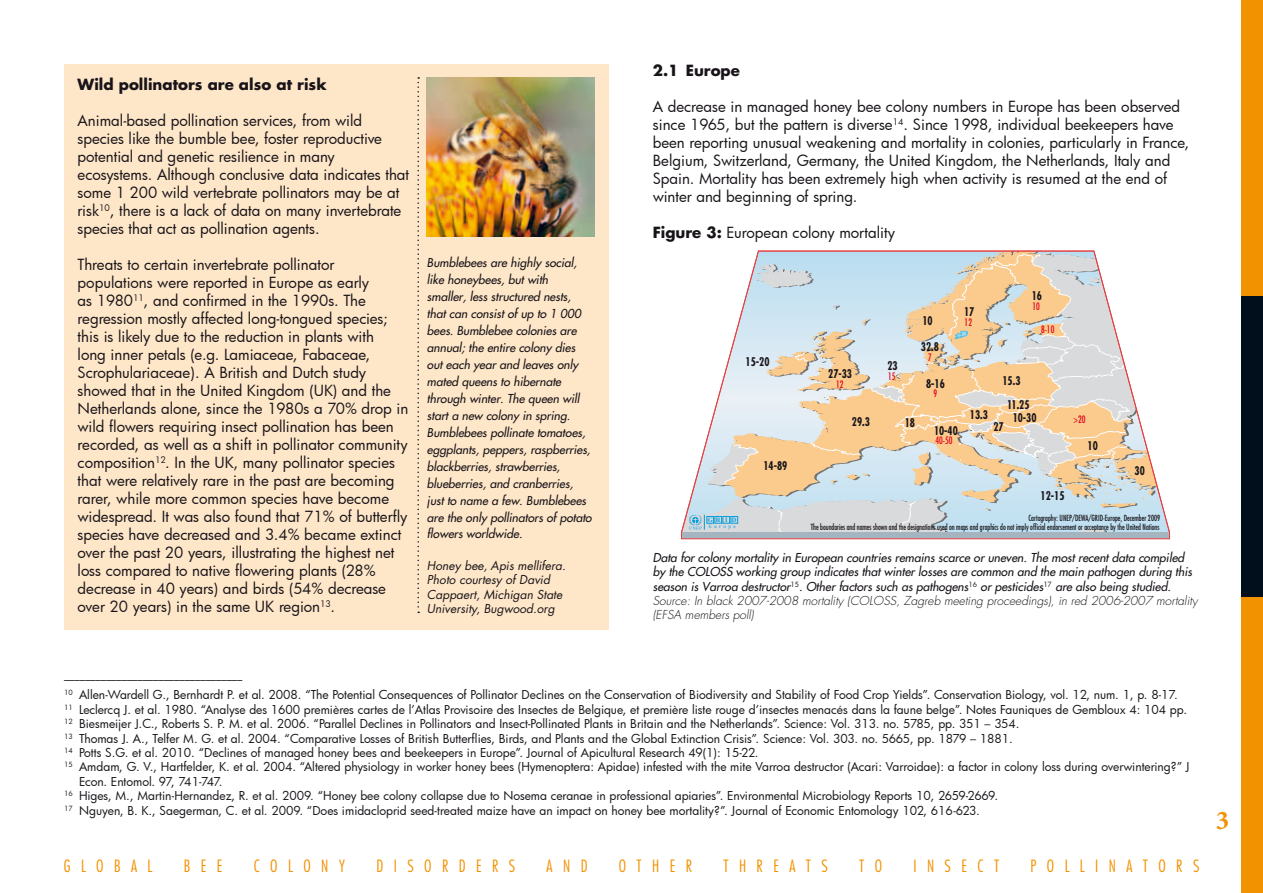
<style>
.page{position:relative;width:1263px;height:893px;background:#fff}
.page>*{position:absolute;margin:0;border:0;box-sizing:border-box;transform-origin:0 0}
.t1{font:700 27px "Minion Pro";color:#f39200}
.t2{font:300 condensed 16.5px "Futura";color:#f39200}
.t3{font:15px/18px "Futura";color:#181419}
.t4{font:700 15px "Futura";color:#181419}
.t5{font:12px "Futura";color:#181419}
.t6{font:italic 12px/17px "Futura";color:#181419}
.t7{font:italic 12px/14.4px "Futura";color:#181419}
.t8{font:700 condensed 11.7px/24.3px "Futura";color:#181419;scale:.9 1}
.t9{font:700 10.5px "Futura";color:#181419}
.t10{font:condensed 10.05px "Futura";color:#e20017;scale:.9 1}
.t11{font:condensed 8.25px/9.3px "Futura";color:#181419;text-align:right;scale:.9 1}
.t12{font:700 6.6px "Times New Roman";color:#009ee0}
.t13{font:5.25px "Times New Roman";letter-spacing:.46em;color:#009ee0}
.s1{font-weight:700}
.s2{font-weight:300}
</style>
<div class="page">
<div style="left:64px;top:64px;width:545px;height:565px;background:#fee6c8"></div>
<img style="left:427px;top:78px;width:167px;height:158px">
<svg style="left:417px;top:77px;width:2px;height:536px"></svg>
<div style="left:681px;top:532px;width:488px;height:7px;background:#a4b5bf"></div>
<div style="left:681px;top:532px;width:489px;height:7px;border:1px solid #e74142"></div>
<svg style="left:681px;top:251px;width:488px;height:282px"></svg>
<div style="left:1242px;top:0;width:21px;height:893px;background:#f39200"></div>
<div style="left:1242px;top:296px;width:21px;height:301px;background:#000f1b"></div>
<p class="t4" style="left:78px;top:74px;width:251px">Wild pollinators are also at risk</p>
<p class="t3" style="left:78px;top:112px;width:333px">Animal-based pollination services, from wild species like the bumble bee, foster reproductive potential and genetic resilience in many ecosystems. Although conclusive data indicates that some 1 200 wild vertebrate pollinators may be at risk<sup>10</sup>, there is a lack of data on many invertebrate species that act as pollination agents.</p>
<p class="t3" style="left:78px;top:256px;width:332px">Threats to certain invertebrate pollinator populations were reported in Europe as early<br>as 1980<sup>11</sup>, and confirmed in the 1990s. The regression mostly affected long-tongued species; this is likely due to the reduction in plants with<br>long inner petals (e.g. Lamiaceae, Fabaceae, Scrophulariaceae). A British and Dutch study showed that in the United Kingdom (UK) and the Netherlands alone, since the 1980s a 70% drop in wild flowers requiring insect pollination has been recorded, as well as a shift in pollinator community composition<sup>12</sup>. In the UK, many pollinator species that were relatively rare in the past are becoming rarer, while more common species have become widespread. It was also found that 71% of butterfly species have decreased and 3.4% became extinct over the past 20 years, illustrating the highest net loss compared to native flowering plants (28% decrease in 40 years) and birds (54% decrease over 20 years) in the same UK region<sup>13</sup>.</p>
<p class="t6" style="left:427px;top:254px;width:166px">Bumblebees are highly social, like honeybees, but with<br>smaller, less structured nests, that can consist of up to 1 000 bees. Bumblebee colonies are annual; the entire colony dies out each year and leaves only mated queens to hibernate through winter. The queen will start a new colony in spring.<br>Bumblebees pollinate tomatoes, eggplants, peppers, raspberries, blackberries, strawberries, blueberries, and cranberries, just to name a few. Bumblebees are the only pollinators of potato flowers worldwide.</p>
<p class="t7" style="left:427px;top:558px;width:140px">Honey bee, Apis mellifera.<br>Photo courtesy of David<br>Cappaert, Michigan State<br>University, Bugwood.org</p>
<p class="t4" style="left:653px;top:60px;width:89px">2.1 Europe</p>
<p class="t3" style="left:653px;top:97px;width:538px">A decrease in managed honey bee colony numbers in Europe has been observed since 1965, but the pattern is diverse<sup>14</sup>. Since 1998, individual beekeepers have been reporting unusual weakening and mortality in colonies, particularly in France, Belgium, Switzerland, Germany, the United Kingdom, the Netherlands, Italy and Spain. Mortality has been extremely high when activity is resumed at the end of winter and beginning of spring.</p>
<p class="t3" style="left:653px;top:223px;width:244px"><span class="s1">Figure 3:</span> European colony mortality</p>
<p class="t8" style="left:746px;top:350px;width:28px">15-20</p>
<p class="t12" style="left:708px;top:515px;width:30px">GRID</p>
<p class="t13" style="left:709px;top:523px;width:28px">Europe</p>
<p class="t8" style="left:763px;top:454px;width:28px">14-89</p>
<p class="t8" style="left:828px;top:362px;width:28px">27-33</p>
<p class="t10" style="left:836px;top:378px;width:10px">12</p>
<p class="t8" style="left:852px;top:410px;width:22px">29.3</p>
<p class="t8" style="left:887px;top:354px;width:13px">23</p>
<p class="t10" style="left:888px;top:369px;width:10px">15</p>
<p class="t8" style="left:922px;top:308px;width:13px">10</p>
<p class="t8" style="left:921px;top:335px;width:22px">32.8</p>
<p class="t10" style="left:928px;top:351px;width:6px">7</p>
<p class="t8" style="left:964px;top:300px;width:13px">17</p>
<p class="t10" style="left:965px;top:316px;width:10px">12</p>
<p class="t8" style="left:1032px;top:284px;width:13px">16</p>
<p class="t10" style="left:1032px;top:300px;width:10px">10</p>
<p class="t10" style="left:1041px;top:323px;width:16px">8-10</p>
<p class="t8" style="left:905px;top:410px;width:13px">18</p>
<p class="t8" style="left:926px;top:371px;width:22px">8-16</p>
<p class="t10" style="left:934px;top:387px;width:6px">9</p>
<p class="t8" style="left:934px;top:418px;width:28px">10-40</p>
<p class="t10" style="left:935px;top:434px;width:20px">40-50</p>
<p class="t8" style="left:1007px;top:368px;width:27px;text-indent:-5px">15.3<br>11.25</p>
<p class="t8" style="left:1013px;top:405px;width:28px">10-30</p>
<p class="t8" style="left:970px;top:402px;width:22px">13.3</p>
<p class="t8" style="left:993px;top:415px;width:13px">27</p>
<p class="t10" style="left:1073px;top:413px;width:15px">&gt;20</p>
<p class="t8" style="left:1087px;top:433px;width:13px">10</p>
<p class="t8" style="left:1041px;top:484px;width:28px">12-15</p>
<p class="t8" style="left:1134px;top:459px;width:13px">30</p>
<p class="t11" style="left:811px;top:513px;width:390px">Cartography: UNEP/DEWA/GRID-Europe, December 2009<br>The boundaries and names shown and the designations used on maps and graphics do not imply official endorsement or acceptance by the United Nations</p>
<p class="t6" style="left:653px;top:550px;width:546px;line-height:14.4px">Data for colony mortality in European countries remains scarce or uneven. The most recent data compiled by the COLOSS working group indicates that winter losses are common and the main pathogen during this season is Varroa destructor<sup>15</sup>. Other factors such as pathogens<sup>16</sup> or pesticides<sup>17</sup> are also being studied.<br><span class="s2">Source: In black 2007-2008 mortality (COLOSS, Zagreb meeting proceedings), in red 2006-2007 mortality (EFSA members poll)</span></p>
<p class="t9" style="left:64px;top:668px;width:180px">__________________________________</p>
<p class="t5" style="left:64px;top:687px;width:1115px"><sup>10</sup> Allen-Wardell G., Bernhardt P. et al. 2008. “The Potential Consequences of Pollinator Declines on the Conservation of Biodiversity and Stability of Food Crop Yields”. Conservation Biology, vol. 12, num. 1, p. 8-17.</p>
<p class="t5" style="left:64px;top:701px;width:1124px"><sup>11</sup> Leclercq J. et al. 1980. “Analyse des 1600 premières cartes de l’Atlas Provisoire des Insectes de Belgique, et première liste rouge d’insectes menacés dans la faune belge”. Notes Fauniques de Gembloux 4: 104 pp.</p>
<p class="t5" style="left:64px;top:716px;width:957px"><sup>12</sup> Biesmeijer J.C., Roberts S. P. M. et al. 2006. “Parallel Declines in Pollinators and Insect-Pollinated Plants in Britain and the Netherlands”. Science: Vol. 313. no. 5785, pp. 351 – 354.</p>
<p class="t5" style="left:64px;top:730px;width:950px"><sup>13</sup> Thomas J. A., Telfer M. G. et al. 2004. “Comparative Losses of British Butterflies, Birds, and Plants and the Global Extinction Crisis”. Science: Vol. 303. no. 5665, pp. 1879 – 1881.</p>
<p class="t5" style="left:64px;top:744px;width:696px"><sup>14</sup> Potts S.G. et al. 2010. “Declines of managed honey bees and beekeepers in Europe”. Journal of Apicultural Research 49(1): 15-22.</p>
<p class="t5" style="left:64px;top:759px;width:1127px"><sup>15</sup> Amdam, G. V., Hartfelder, K. et al. 2004. “Altered physiology in worker honey bees (Hymenoptera: Apidae) infested with the mite Varroa destructor (Acari: Varroidae): a factor in colony loss during overwintering?” J</p>
<p class="t5" style="left:79px;top:773px;width:145px">Econ. Entomol. 97, 741-747.</p>
<p class="t5" style="left:64px;top:788px;width:935px"><sup>16</sup> Higes, M., Martin-Hernandez, R. et al. 2009. “Honey bee colony collapse due to Nosema ceranae in professional apiaries”. Environmental Microbiology Reports 10, 2659-2669.</p>
<p class="t5" style="left:64px;top:802px;width:917px"><sup>17</sup> Nguyen, B. K., Saegerman, C. et al. 2009. “Does imidacloprid seed-treated maize have an impact on honey bee mortality?”. Journal of Economic Entomology 102, 616-623.</p>
<p class="t2" style="left:64px;top:855px;width:90px">G L O B A L</p>
<p class="t2" style="left:184px;top:855px;width:40px">B E E</p>
<p class="t2" style="left:254px;top:855px;width:93px">C O L O N Y</p>
<p class="t2" style="left:377px;top:855px;width:140px">D I S O R D E R S</p>
<p class="t2" style="left:547px;top:855px;width:42px">A N D</p>
<p class="t2" style="left:619px;top:855px;width:75px">O T H E R</p>
<p class="t2" style="left:723px;top:855px;width:106px">T H R E A T S</p>
<p class="t2" style="left:859px;top:855px;width:24px">T O</p>
<p class="t2" style="left:913px;top:855px;width:87px">I N S E C T</p>
<p class="t2" style="left:1030px;top:855px;width:170px">P O L L I N A T O R S</p>
<h1 class="t1" style="left:1216px;top:802px;width:15px">3</h1>
</div>
